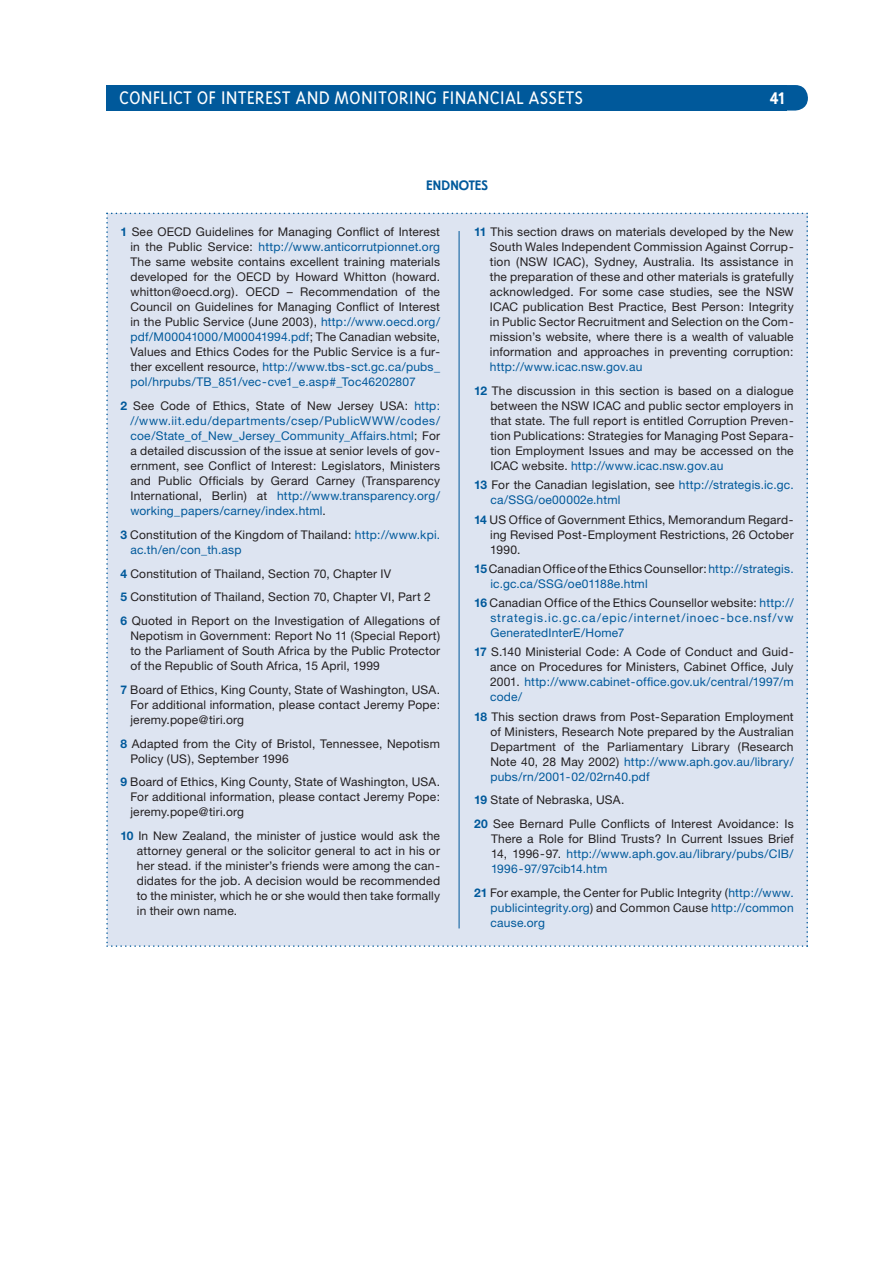
<style>
.page{position:relative;width:893px;height:1263px;background:#fff}
.page>*{position:absolute;margin:0;border:0;box-sizing:border-box;transform-origin:0 0}
.t1{font:300 21px "Triplex";color:#fff}
.t2{font:500 16.5px "Berliner Grotesk";color:#fff}
.t3{font:500 13.5px "Berliner Grotesk";color:#00599b}
.t4{font:12px/15px "Helvetica Neue";letter-spacing:.015em;color:#231f20;text-align:justify}
.t5{font:12px/15px "Helvetica Neue";letter-spacing:.015em;color:#00599b}
.s1{font-weight:700;color:#00599b}
.s2{color:#00599b}
.s3{font-weight:700}
.s4{color:#231f20}
</style>
<div class="page">
<div style="left:119px;top:85px;width:689px;height:26px;background:#00599b"></div>
<div style="left:106px;top:213px;width:702px;height:734px;background:#dde4f1"></div>
<hr style="left:459px;top:231px;width:1px;height:697px;background:#00599b">
<h1 class="t1" style="left:119px;top:86px;width:466px">CONFLICT OF INTEREST AND MONITORING FINANCIAL ASSETS</h1>
<h2 class="t2" style="left:770px;top:90px;width:18px">41</h2>
<p class="t3" style="left:426px;top:178px;width:63px">ENDNOTES</p>
<p class="t4" style="left:130px;top:224px;width:311px;text-indent:-10px"><span class="s1">1</span> See OECD Guidelines for Managing Conflict of Interest in the Public Service: <span class="s2">http://www.anticorrutpionnet.org </span>The same website contains excellent training materials developed for the OECD by Howard Whitton (howard. whitton@oecd.org). OECD – Recommendation of the Council on Guidelines for Managing Conflict of Interest in the Public Service (June 2003), <span class="s2">http://www.oecd.org/ pdf/M00041000/M00041994.pdf</span>; The Canadian website, Values and Ethics Codes for the Public Service is a fur&shy;ther excellent resource, <span class="s2">http://www.tbs-sct.gc.ca/pubs_ pol/hrpubs/TB_851/vec-cve1_e.asp#_Toc46202807</span></p>
<p class="t4" style="left:130px;top:398px;width:311px;text-indent:-10px"><span class="s1">2</span> See Code of Ethics, State of New Jersey USA: <span class="s2">http: //www.iit.edu/departments/csep/PublicWWW/codes/ coe/State_of_New_Jersey_Community_Affairs.html</span>; For a detailed discussion of the issue at senior levels of gov&shy;ernment, see Conflict of Interest: Legislators, Ministers and Public Officials by Gerard Carney (Transparency International, Berlin) at <span class="s2">http://www.transparency.org/ working_papers/carney/index.html</span>.</p>
<p class="t4" style="left:130px;top:527px;width:311px;text-indent:-10px"><span class="s1">3</span> Constitution of the Kingdom of Thailand: <span class="s2">http://www.kpi. ac.th/en/con_th.asp</span></p>
<p class="t4" style="left:121px;top:561px;width:321px;line-height:23.7px;text-align:left"><span class="s1">4</span> Constitution of Thailand, Section 70, Chapter IV<br><span class="s1">5</span> Constitution of Thailand, Section 70, Chapter VI, Part 2<br><span class="s1">6</span> Quoted in Report on the Investigation of Allegations of</p>
<p class="t4" style="left:130px;top:628px;width:311px">Nepotism in Government: Report No 11 (Special Report) to the Parliament of South Africa by the Public Protector of the Republic of South Africa, 15 April, 1999</p>
<p class="t4" style="left:130px;top:682px;width:311px;text-indent:-10px"><span class="s1">7</span> Board of Ethics, King County, State of Washington, USA.<br>For additional information, please contact Jeremy Pope: jeremy.pope@tiri.org</p>
<p class="t4" style="left:130px;top:736px;width:311px;text-indent:-10px"><span class="s1">8</span> Adapted from the City of Bristol, Tennessee, Nepotism<br>Policy (US), September 1996</p>
<p class="t4" style="left:130px;top:774px;width:311px;text-indent:-10px"><span class="s1">9</span> Board of Ethics, King County, State of Washington, USA.<br>For additional information, please contact Jeremy Pope: jeremy.pope@tiri.org</p>
<p class="t4" style="left:137px;top:828px;width:305px;text-indent:-16px"><span class="s1">10</span> In New Zealand, the minister of justice would ask the attorney general or the solicitor general to act in his or her stead. if the minister’s friends were among the can&shy;didates for the job. A decision would be recommended to the minister, which he or she would then take formally in their own name.</p>
<p class="t4" style="left:490px;top:224px;width:305px;text-indent:-16px"><span class="s1">11</span> This section draws on materials developed by the New South Wales Independent Commission Against Corrup&shy;tion (NSW ICAC), Sydney, Australia. Its assistance in the preparation of these and other materials is gratefully acknowledged. For some case studies, see the NSW ICAC publication Best Practice, Best Person: Integrity in Public Sector Recruitment and Selection on the Com&shy;mission’s website, where there is a wealth of valuable information and approaches in preventing corruption:</p>
<p class="t4" style="left:474px;top:355px;width:321px;line-height:23.7px;text-indent:16px"><span class="s2">http://www.icac.nsw.gov.au<br></span><span class="s1">12</span> The discussion in this section is based on a dialogue</p>
<p class="t4" style="left:490px;top:398px;width:305px">between the NSW ICAC and public sector employers in that state. The full report is entitled Corruption Preven&shy;tion Publications: Strategies for Managing Post Separa&shy;tion Employment Issues and may be accessed on the ICAC website. <span class="s2">http://www.icac.nsw.gov.au</span></p>
<p class="t5" style="left:490px;top:477px;width:305px;text-indent:-16px"><span class="s3">13</span> <span class="s4">For the Canadian legislation, see</span> http://strategis.ic.gc. ca/SSG/oe00002e.html</p>
<p class="t4" style="left:490px;top:512px;width:305px;text-indent:-16px"><span class="s1">14</span> US Office of Government Ethics, Memorandum Regard&shy;ing Revised Post-Employment Restrictions, 26 October 1990.</p>
<p class="t5" style="left:490px;top:561px;width:305px;text-indent:-16px"><span class="s3">15</span> <span class="s4">Canadian Office of the Ethics Counsellor:</span> http://strategis. ic.gc.ca/SSG/oe01188e.html</p>
<p class="t5" style="left:490px;top:595px;width:305px;text-align:justify;text-indent:-16px"><span class="s3">16</span> <span class="s4">Canadian Office of the Ethics Counsellor website:</span> http:// strategis.ic.gc.ca/epic/internet/inoec-bce.nsf/vw GeneratedInterE/Home7</p>
<p class="t4" style="left:490px;top:644px;width:305px;text-indent:-16px"><span class="s1">17</span> S.140 Ministerial Code: A Code of Conduct and Guid&shy;ance on Procedures for Ministers, Cabinet Office, July 2001. <span class="s2">http://www.cabinet-office.gov.uk/central/1997/m code/</span></p>
<p class="t4" style="left:490px;top:709px;width:305px;text-indent:-16px"><span class="s1">18</span> This section draws from Post-Separation Employment of Ministers, Research Note prepared by the Australian Department of the Parliamentary Library (Research Note 40, 28 May 2002) <span class="s2">http://www.aph.gov.au/library/ pubs/rn/2001-02/02rn40.pdf</span></p>
<p class="t4" style="left:474px;top:788px;width:321px;line-height:23.7px"><span class="s1">19</span> State of Nebraska, USA.<br><span class="s1">20</span> See Bernard Pulle Conflicts of Interest Avoidance: Is</p>
<p class="t5" style="left:491px;top:831px;width:304px;text-align:justify"><span class="s4">There a Role for Blind Trusts? In Current Issues Brief 14, 1996-97.</span> http://www.aph.gov.au/library/pubs/CIB/ 1996-97/97cib14.htm</p>
<p class="t4" style="left:491px;top:885px;width:304px;text-indent:-17px"><span class="s1">21</span> For example, the Center for Public Integrity (<span class="s2">http://www. publicintegrity.org</span>) and Common Cause <span class="s2">http://common cause.org</span></p>
</div>
